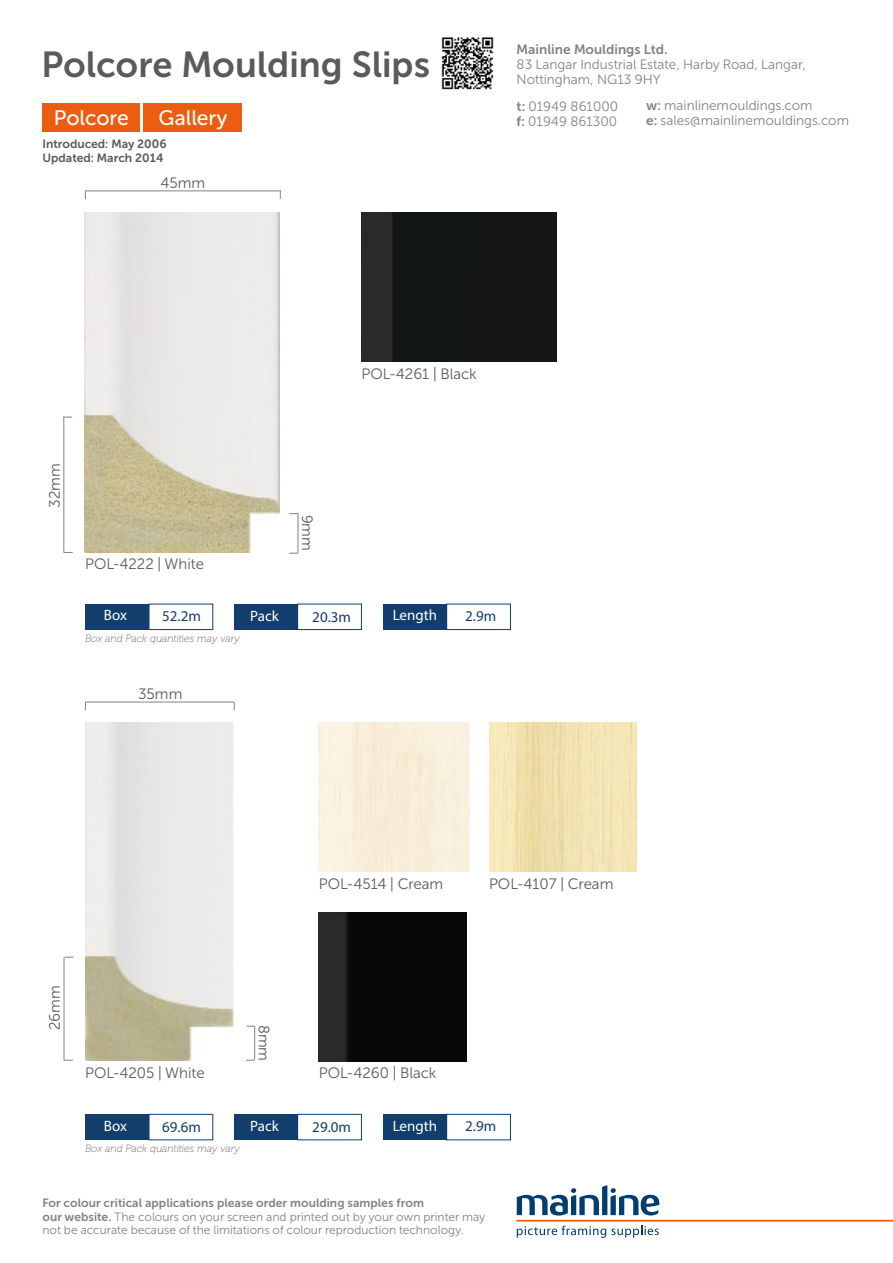
<style>
.page{position:relative;width:893px;height:1263px;background:#fff}
.page>*{position:absolute;margin:0;border:0;box-sizing:border-box;transform-origin:0 0}
.t1{font:36px "Museo Sans Cyrl 700";color:#5a5a5a}
.t2{font:21px "Museo Sans Cyrl 500";color:#fff}
.t3{font:15px "Museo Sans Cyrl 300";color:#5a5a5a}
.t4{font:15px "Myriad Pro";color:#123e6e}
.t5{font:15px "Myriad Pro";color:#fff}
.t6{font:13.5px/15px "Museo Sans Cyrl 300";color:#818383}
.t7{font:13.5px "Museo Sans Cyrl 700";color:#818383}
.t8{font:12px/13.5px "Museo Sans Cyrl 300";color:#818383}
.t9{font:12px "Museo Sans Cyrl 700";color:#818383}
.t10{font:12px/13.8px "Museo Sans Cyrl 700";color:#5a5a5a}
.t11{font:italic 10.5px "Museo 100";color:#726260}
.s1{font-family:"Museo Sans Cyrl 700"}
</style>
<div class="page">
<svg style="left:517px;top:1225px;width:142px;height:13px"></svg>
<svg style="left:517px;top:1185px;width:142px;height:30px"></svg>
<hr style="left:516px;top:1220px;width:377px;height:1px;background:#ec5c11">
<img style="left:361px;top:213px;width:196px;height:148px">
<img style="left:84px;top:213px;width:196px;height:340px">
<div style="left:149px;top:604px;width:64px;height:26px;background:#fff;border:1px solid #123e6e"></div>
<div style="left:85px;top:604px;width:64px;height:25px;background:#123e6e"></div>
<div style="left:297px;top:604px;width:65px;height:26px;background:#fff;border:1px solid #123e6e"></div>
<div style="left:234px;top:604px;width:64px;height:25px;background:#123e6e"></div>
<div style="left:446px;top:604px;width:65px;height:26px;background:#fff;border:1px solid #123e6e"></div>
<div style="left:383px;top:604px;width:63px;height:25px;background:#123e6e"></div>
<img style="left:85px;top:723px;width:149px;height:337px">
<img style="left:319px;top:912px;width:147px;height:149px">
<img style="left:489px;top:723px;width:147px;height:149px">
<div style="left:149px;top:1114px;width:64px;height:26px;background:#fff;border:1px solid #123e6e"></div>
<div style="left:85px;top:1114px;width:64px;height:26px;background:#123e6e"></div>
<div style="left:297px;top:1114px;width:65px;height:26px;background:#fff;border:1px solid #123e6e"></div>
<div style="left:234px;top:1114px;width:64px;height:26px;background:#123e6e"></div>
<div style="left:446px;top:1114px;width:65px;height:26px;background:#fff;border:1px solid #123e6e"></div>
<div style="left:383px;top:1114px;width:63px;height:26px;background:#123e6e"></div>
<hr style="left:86px;top:190px;width:195px;height:1px;background:#818383">
<hr style="left:63px;top:417px;width:1px;height:136px;background:#818383">
<hr style="left:298px;top:513px;width:1px;height:40px;background:#818383">
<hr style="left:86px;top:702px;width:148px;height:1px;background:#818383">
<hr style="left:64px;top:957px;width:1px;height:103px;background:#818383">
<hr style="left:254px;top:1026px;width:1px;height:34px;background:#818383">
<img style="left:441px;top:37px;width:53px;height:53px">
<div style="left:144px;top:103px;width:98px;height:29px;background:#ec5c11"></div>
<div style="left:43px;top:103px;width:97px;height:29px;background:#ec5c11"></div>
<p class="t7" style="left:517px;top:42px;width:152px">Mainline Mouldings Ltd.</p>
<p class="t6" style="left:517px;top:57px;width:291px">83 Langar Industrial Estate, Harby Road, Langar,<br>Nottingham, NG13 9HY</p>
<p class="t6" style="left:646px;top:98px;width:168px"><span class="s1">w:</span> mainlinemouldings.com</p>
<h1 class="t1" style="left:41px;top:45px;width:390px">Polcore Moulding Slips</h1>
<p class="t6" style="left:517px;top:99px;width:103px"><span class="s1">t:</span> 01949 861000 <span class="s1">f:</span> 01949 861300</p>
<h2 class="t2" style="left:54px;top:106px;width:76px">Polcore</h2>
<h2 class="t2" style="left:159px;top:106px;width:71px">Gallery</h2>
<p class="t6" style="left:646px;top:113px;width:204px"><span class="s1">e:</span> sales@mainlinemouldings.com</p>
<p class="t10" style="left:43px;top:137px;width:126px">Introduced: May 2006<br>Updated: March 2014</p>
<p class="t3" style="left:161px;top:174px;width:46px">45mm</p>
<p class="t3" style="left:361px;top:365px;width:117px">POL-4261 | Black</p>
<p class="t3" style="left:46px;top:508px;width:46px;rotate:-90deg">32mm</p>
<p class="t3" style="left:315px;top:514px;width:38px;rotate:90deg">9mm</p>
<p class="t3" style="left:85px;top:556px;width:120px">POL-4222 | White</p>
<p class="t5" style="left:104px;top:606px;width:25px">Box</p>
<p class="t4" style="left:162px;top:607px;width:40px">52.2m</p>
<p class="t5" style="left:250px;top:606px;width:30px">Pack</p>
<p class="t4" style="left:312px;top:608px;width:40px">20.3m</p>
<p class="t5" style="left:393px;top:606px;width:46px">Length</p>
<p class="t4" style="left:465px;top:606px;width:33px">2.9m</p>
<p class="t11" style="left:85px;top:632px;width:156px">Box and Pack quantities may vary</p>
<p class="t3" style="left:138px;top:685px;width:46px">35mm</p>
<p class="t3" style="left:319px;top:876px;width:126px">POL-4514 | Cream</p>
<p class="t3" style="left:489px;top:876px;width:126px">POL-4107 | Cream</p>
<p class="t3" style="left:47px;top:1030px;width:46px;rotate:-90deg">26mm</p>
<p class="t3" style="left:85px;top:1064px;width:121px">POL-4205 | White</p>
<p class="t3" style="left:272px;top:1025px;width:38px;rotate:90deg">8mm</p>
<p class="t3" style="left:319px;top:1065px;width:119px">POL-4260 | Black</p>
<p class="t5" style="left:104px;top:1116px;width:25px">Box</p>
<p class="t4" style="left:162px;top:1117px;width:40px">69.6m</p>
<p class="t5" style="left:250px;top:1116px;width:30px">Pack</p>
<p class="t4" style="left:312px;top:1118px;width:40px">29.0m</p>
<p class="t5" style="left:393px;top:1116px;width:46px">Length</p>
<p class="t4" style="left:465px;top:1117px;width:33px">2.9m</p>
<p class="t11" style="left:85px;top:1142px;width:156px">Box and Pack quantities may vary</p>
<p class="t9" style="left:43px;top:1196px;width:383px">For colour critical applications please order moulding samples from</p>
<p class="t8" style="left:43px;top:1210px;width:445px"><span class="s1">our website.</span> The colours on your screen and printed out by your own printer may not be accurate because of the limitations of colour reproduction technology.</p>
</div>
